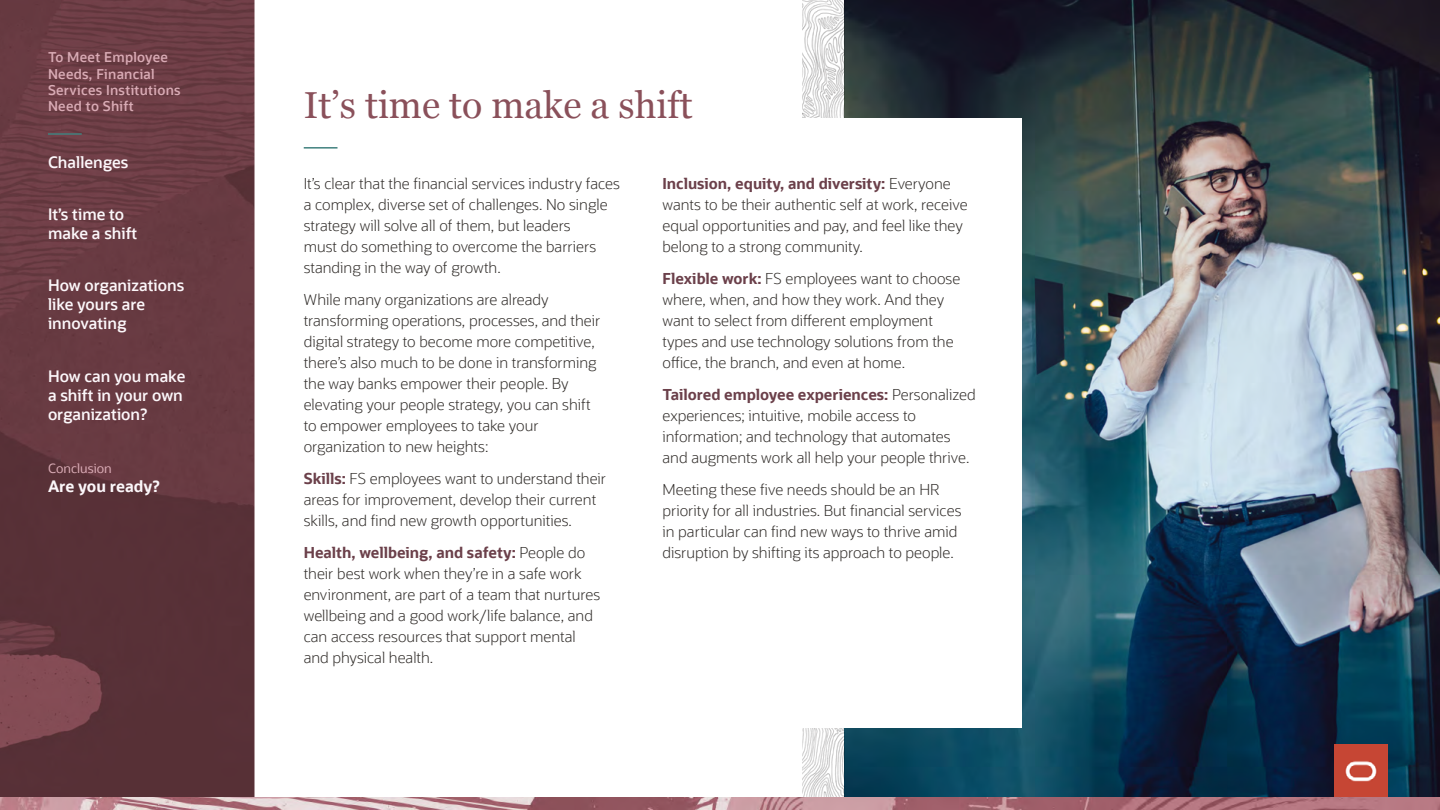
<style>
.page{position:relative;width:1440px;height:810px;background:#fff}
.page>*{position:absolute;margin:0;border:0;box-sizing:border-box;transform-origin:0 0}
.headers{font:37.5px "Georgia";color:#8a505a}
.t1{font:600 15.75px/18.9px "Oracle Sans";color:#fcf7fa}
.t2{font:700 15.75px "Oracle Sans";color:#fcf7fa}
.body_copy{font:300 15px/21px "Oracle Sans";color:#312d2a}
.t3{font:600 13.5px/16.2px "Oracle Sans";letter-spacing:.02em;color:#d9abb5}
.t4{font:12.75px "Oracle Sans";color:#d9abb5}
.s1{font-weight:700;color:#6b404a}
</style>
<div class="page">
<img style="left:802px;top:0;width:638px;height:797px">
<div style="left:304px;top:118px;width:717px;height:610px;background:#fff"></div>
<hr style="left:304px;top:147px;width:34px;height:2px;background:#41817e">
<img style="left:1335px;top:745px;width:53px;height:52px">
<img style="left:0;top:0;width:254px;height:797px">
<img style="left:0;top:797px;width:1440px;height:13px">
<hr style="left:48px;top:133px;width:34px;height:2px;background:#41817e">
<p class="t3" style="left:48px;top:49px;width:134px">To Meet Employee<br>Needs, Financial<br>Services Institutions<br>Need to Shift</p>
<p class="t1" style="left:48px;top:153px;width:82px">Challenges</p>
<p class="t1" style="left:48px;top:205px;width:91px">It’s time to make a shift</p>
<p class="t1" style="left:48px;top:276px;width:138px">How organizations like yours are innovating</p>
<p class="t1" style="left:48px;top:367px;width:139px">How can you make a shift in your own organization?</p>
<p class="t4" style="left:48px;top:461px;width:65px">Conclusion</p>
<p class="t2" style="left:48px;top:476px;width:113px">Are you ready?</p>
<p class="headers" style="left:304px;top:84px;width:390px">It’s time to make a shift</p>
<p class="body_copy" style="left:304px;top:173px;width:318px">It’s clear that the financial services industry faces a complex, diverse set of challenges. No single strategy will solve all of them, but leaders<br>must do something to overcome the barriers standing in the way of growth.</p>
<p class="body_copy" style="left:304px;top:289px;width:298px">While many organizations are already transforming operations, processes, and their digital strategy to become more competitive, there’s also much to be done in transforming the way banks empower their people. By elevating your people strategy, you can shift to empower employees to take your organization to new heights:</p>
<p class="body_copy" style="left:304px;top:468px;width:304px"><span class="s1">Skills:</span> FS employees want to understand their areas for improvement, develop their current skills, and find new growth opportunities.</p>
<p class="body_copy" style="left:304px;top:543px;width:298px"><span class="s1">Health, wellbeing, and safety:</span> People do their best work when they’re in a safe work environment, are part of a team that nurtures wellbeing and a good work/life balance, and can access resources that support mental and physical health.</p>
<p class="body_copy" style="left:663px;top:173px;width:307px"><span class="s1">Inclusion, equity, and diversity:</span> Everyone wants to be their authentic self at work, receive equal opportunities and pay, and feel like they belong to a strong community.</p>
<p class="body_copy" style="left:663px;top:268px;width:299px"><span class="s1">Flexible work:</span> FS employees want to choose where, when, and how they work. And they want to select from different employment types and use technology solutions from the office, the branch, and even at home.</p>
<p class="body_copy" style="left:663px;top:384px;width:315px"><span class="s1">Tailored employee experiences:</span> Personalized experiences; intuitive, mobile access to information; and technology that automates and augments work all help your people thrive.</p>
<p class="body_copy" style="left:663px;top:480px;width:301px">Meeting these five needs should be an HR priority for all industries. But financial services in particular can find new ways to thrive amid disruption by shifting its approach to people.</p>
</div>
